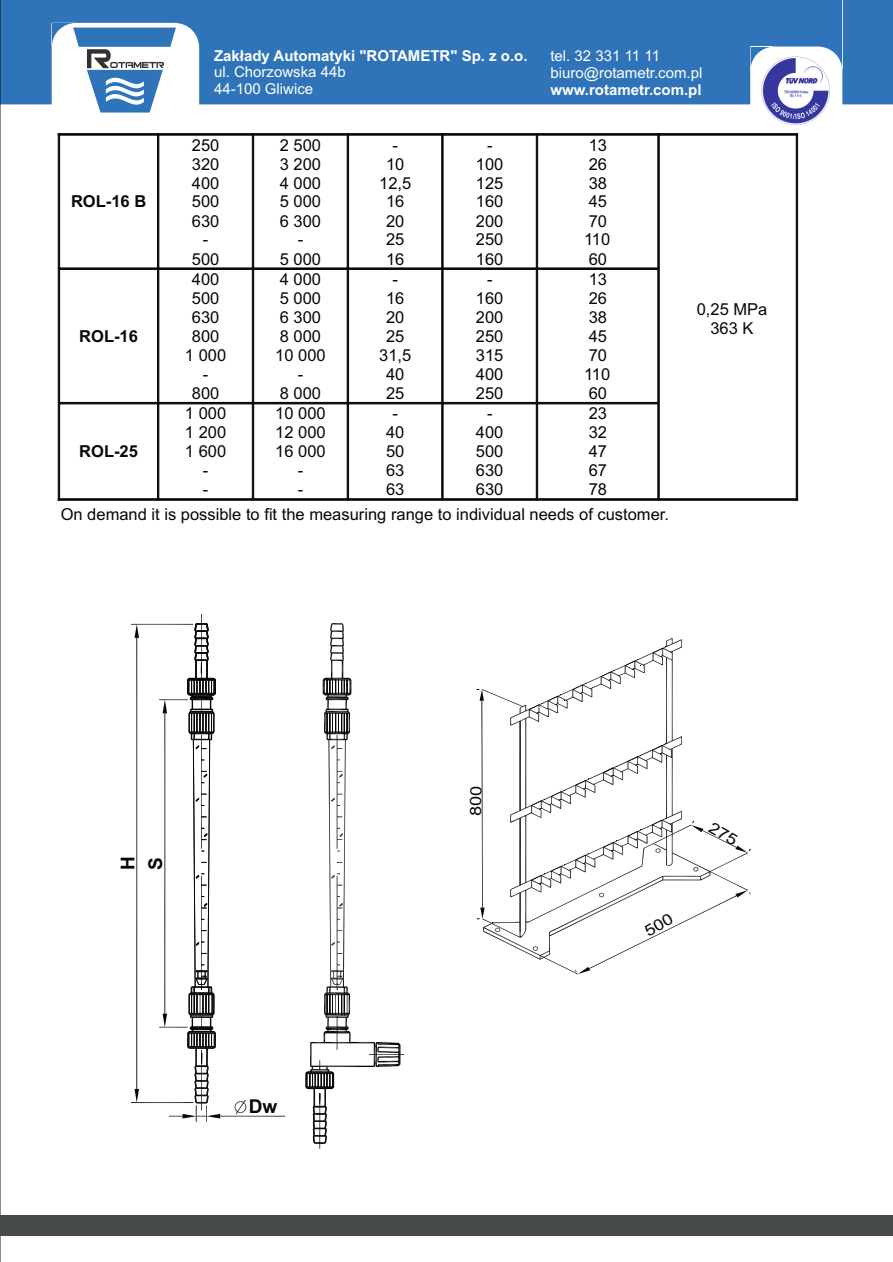
<style>
.page{position:relative;width:893px;height:1262px;background:#fff}
.page>*{position:absolute;margin:0;border:0;box-sizing:border-box;transform-origin:0 0}
.t1{font:700 19.05px/27.8px "Arial";color:#050807}
.t2{font:16.5px/18.9px "Arial";color:#050807;text-align:center}
.t3{font:700 16.5px "Arial";color:#050807}
.t4{font:15px/16.8px "Arial";color:#fff}
.t5{font:700 15px "Arial";color:#fff}
</style>
<div class="page">
<div style="left:1px;top:0;width:892px;height:104px;background:#2f74b8"></div>
<img style="left:753px;top:51px;width:85px;height:83px">
<svg style="left:73px;top:28px;width:103px;height:84px"></svg>
<svg style="left:58px;top:133px;width:739px;height:367px"></svg>
<svg style="left:131px;top:614px;width:154px;height:507px"></svg>
<svg style="left:305px;top:623px;width:99px;height:525px"></svg>
<hr style="left:0;top:0;width:1px;height:1262px;background:#151616">
<div style="left:0;top:1215px;width:893px;height:20px;background:#464a4a"></div>
<svg style="left:476px;top:638px;width:275px;height:336px"></svg>
<p class="t3" style="left:71px;top:195px;width:77px">ROL-16 B</p>
<p class="t3" style="left:79px;top:330px;width:60px">ROL-16</p>
<p class="t5" style="left:214px;top:50px;width:315px">Zakłady Automatyki "ROTAMETR" Sp. z o.o.</p>
<p class="t4" style="left:214px;top:65px;width:133px">ul. Chorzowska 44b<br>44-100 Gliwice</p>
<p class="t4" style="left:550px;top:49px;width:153px">tel. 32 331 11 11 biuro@rotametr.com.pl</p>
<p class="t5" style="left:550px;top:84px;width:153px">www.rotametr.com.pl</p>
<p class="t2" style="left:192px;top:137px;width:29px">250<br>320<br>400<br>500<br>630 -<br>500</p>
<p class="t2" style="left:280px;top:137px;width:43px">2 500<br>3 200<br>4 000<br>5 000<br>6 300 -<br>5 000</p>
<p class="t2" style="left:379px;top:137px;width:34px">-<br>10<br>12,5<br>16<br>20<br>25<br>16</p>
<p class="t2" style="left:476px;top:137px;width:29px">-<br>100<br>125<br>160<br>200<br>250<br>160</p>
<p class="t2" style="left:584px;top:137px;width:28px;text-align:left">13<br>26<br>38<br>45<br>70<br>110<br>60</p>
<p class="t2" style="left:185px;top:271px;width:43px">400<br>500<br>630<br>800<br>1 000 -<br>800</p>
<p class="t2" style="left:275px;top:271px;width:52px">4 000<br>5 000<br>6 300<br>8 000<br>10 000 -<br>8 000</p>
<p class="t2" style="left:379px;top:271px;width:34px">-<br>16<br>20<br>25<br>31,5<br>40<br>25</p>
<p class="t2" style="left:476px;top:271px;width:29px">-<br>160<br>200<br>250<br>315<br>400<br>250</p>
<p class="t2" style="left:584px;top:271px;width:28px;text-align:left">13<br>26<br>38<br>45<br>70<br>110<br>60</p>
<p class="t2" style="left:696px;top:301px;width:72px">0,25 MPa<br>363 K</p>
<p class="t2" style="left:185px;top:405px;width:43px">1 000<br>1 200<br>1 600 -<br>-</p>
<p class="t2" style="left:275px;top:405px;width:52px">10 000<br>12 000<br>16 000 -<br>-</p>
<p class="t2" style="left:386px;top:405px;width:20px">-<br>40<br>50<br>63<br>63</p>
<p class="t2" style="left:476px;top:405px;width:29px">-<br>400<br>500<br>630<br>630</p>
<p class="t2" style="left:588px;top:405px;width:20px;text-align:justify">23<br>32<br>47<br>67<br>78</p>
<p class="t2" style="left:61px;top:506px;width:610px">On demand it is possible to fit the measuring range to individual needs of customer.</p>
<p class="t3" style="left:79px;top:445px;width:60px">ROL-25</p>
<p class="t1" style="left:116px;top:870px;width:15px;rotate:-90deg">H<br>S</p>
<p class="t1" style="left:249px;top:1094px;width:30px">Dw</p>
</div>
